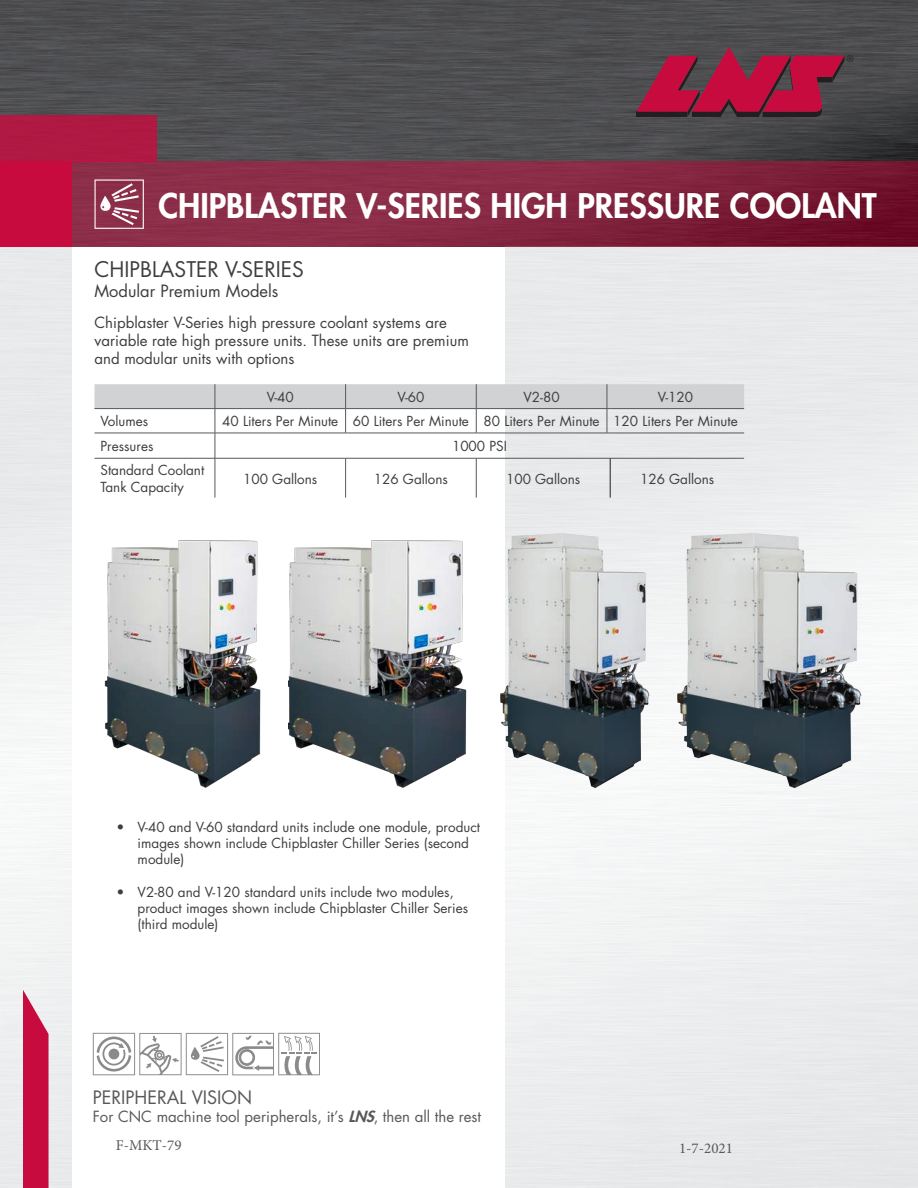
<style>
.page{position:relative;width:918px;height:1188px;background:#fff}
.page>*{position:absolute;margin:0;border:0;box-sizing:border-box;transform-origin:0 0}
.t1{font:800 33px "Futura Std";color:#fff}
.t2{font:21px "Futura Std";color:#3e3e3f}
.t3{font:18px "Futura Std";color:#57585a}
.t4{font:16.5px "Futura Std";color:#3e3e3f}
.t5{font:15px/18px "Futura Std";color:#3e3e3f}
.t6{font:15px "Futura Std";color:#57585a}
.t7{font:15px "Minion Pro";color:#58595b}
.t8{font:13.5px/16.2px "Futura Std";color:#3e3e3f}
.s1{font-weight:800;font-style:italic}
</style>
<div class="page">
<svg style="left:93px;top:1033px;width:227px;height:42px"></svg>
<img style="left:0;top:0;width:918px;height:162px">
<svg style="left:637px;top:47px;width:216px;height:70px;background:#882641"></svg>
<div style="left:0;top:115px;width:157px;height:47px;background:#b01942"></div>
<div style="left:0;top:162px;width:72px;height:85px;background:#c80b3e"></div>
<div style="left:72px;top:162px;width:846px;height:85px;background:linear-gradient(to right,#943652,#72142e)"></div>
<svg style="left:23px;top:990px;width:26px;height:198px;background:#cc2854"></svg>
<svg style="left:94px;top:179px;width:50px;height:50px;background:#a65f74"></svg>
<img style="left:104px;top:540px;width:157px;height:248px">
<img style="left:289px;top:540px;width:178px;height:248px">
<img style="left:500px;top:523px;width:163px;height:270px">
<img style="left:674px;top:523px;width:190px;height:270px">
<hr style="left:215px;top:458px;width:1px;height:40px;background:#57585a">
<hr style="left:345px;top:458px;width:1px;height:40px;background:#57585a">
<hr style="left:476px;top:458px;width:1px;height:40px;background:#57585a">
<svg style="left:94px;top:384px;width:650px;height:75px"></svg>
<hr style="left:610px;top:458px;width:134px;height:1px;background:#57585a">
<hr style="left:610px;top:458px;width:1px;height:40px;background:#231f20">
<p class="t1" style="left:158px;top:185px;width:720px">CHIPBLASTER V-SERIES HIGH PRESSURE COOLANT</p>
<p class="t2" style="left:94px;top:256px;width:211px">CHIPBLASTER V-SERIES</p>
<p class="t4" style="left:94px;top:280px;width:185px">Modular Premium Models</p>
<p class="t5" style="left:94px;top:313px;width:376px">Chipblaster V-Series high pressure coolant systems are variable rate high pressure units. These units are premium and modular units with options</p>
<p class="t8" style="left:267px;top:389px;width:29px">V-40</p>
<p class="t8" style="left:397px;top:389px;width:29px">V-60</p>
<p class="t8" style="left:524px;top:389px;width:38px">V2-80</p>
<p class="t8" style="left:658px;top:389px;width:37px">V-120</p>
<p class="t8" style="left:100px;top:413px;width:49px">Volumes</p>
<p class="t8" style="left:222px;top:413px;width:118px">40 Liters Per Minute</p>
<p class="t8" style="left:353px;top:413px;width:118px">60 Liters Per Minute</p>
<p class="t8" style="left:484px;top:413px;width:118px">80 Liters Per Minute</p>
<p class="t8" style="left:613px;top:413px;width:126px">120 Liters Per Minute</p>
<p class="t8" style="left:100px;top:438px;width:54px">Pressures</p>
<p class="t8" style="left:452px;top:438px;width:56px">1000 PSI</p>
<p class="t8" style="left:100px;top:463px;width:105px">Standard Coolant<br>Tank Capacity</p>
<p class="t8" style="left:243px;top:471px;width:76px">100 Gallons</p>
<p class="t8" style="left:374px;top:471px;width:76px">126 Gallons</p>
<p class="t8" style="left:506px;top:471px;width:76px">100 Gallons</p>
<p class="t8" style="left:640px;top:471px;width:76px">126 Gallons</p>
<p class="t8" style="left:138px;top:819px;width:344px;text-indent:-21px">• V-40 and V-60 standard units include one module, product images shown include Chipblaster Chiller Series (second module)</p>
<p class="t8" style="left:138px;top:884px;width:332px;text-indent:-21px">• V2-80 and V-120 standard units include two modules, product images shown include Chipblaster Chiller Series (third module)</p>
<h3 class="t3" style="left:93px;top:1086px;width:161px">PERIPHERAL VISION</h3>
<p class="t6" style="left:93px;top:1107px;width:390px">For CNC machine tool peripherals, it’s <span class="s1">LNS</span>, then all the rest</p>
<p class="t7" style="left:116px;top:1135px;width:67px">F-MKT-79</p>
<p class="t7" style="left:679px;top:1138px;width:55px">1-7-2021</p>
</div>
